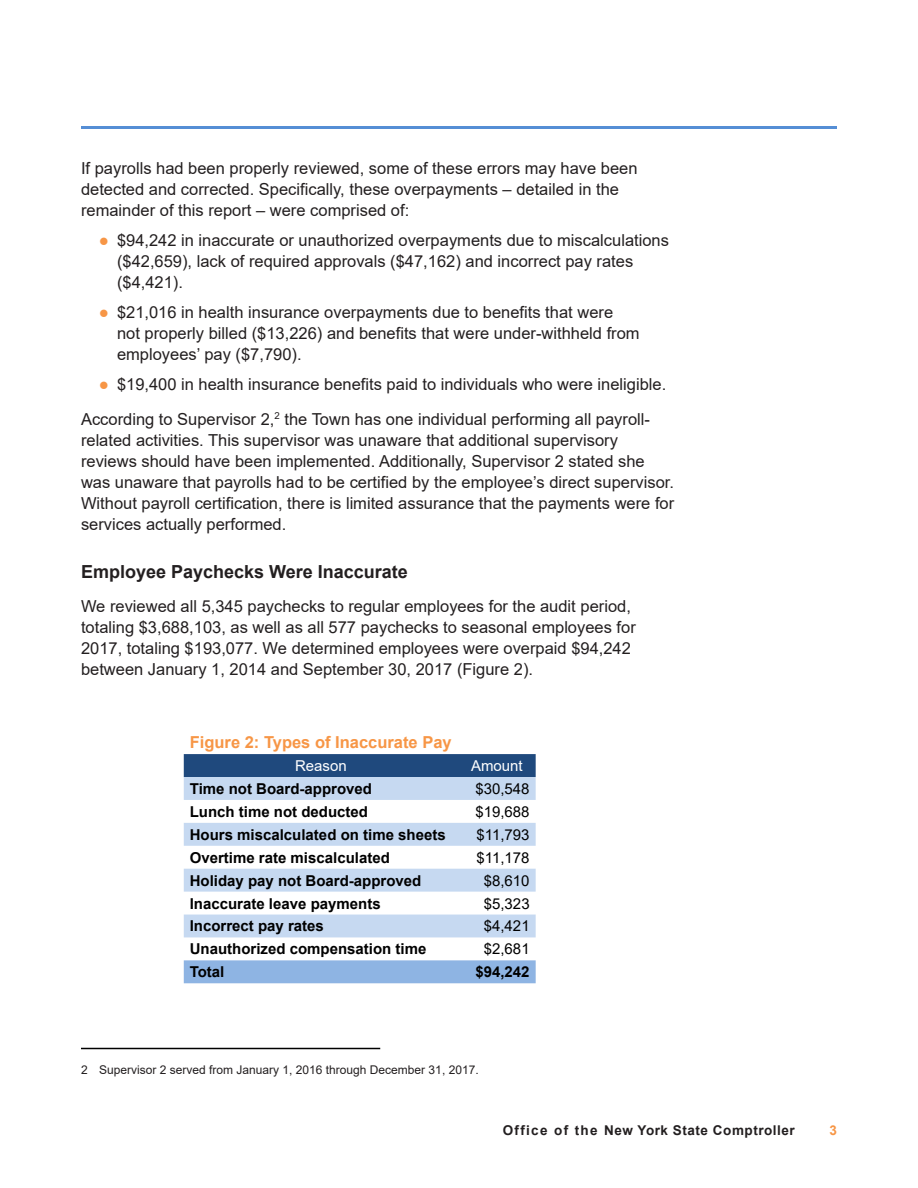
<style>
.page{position:relative;width:918px;height:1188px;background:#fff}
.page>*{position:absolute;margin:0;border:0;box-sizing:border-box;transform-origin:0 0}
.Small_Subhead{font:700 18px "Arial";color:#231f20}
.Body_Text{font:16.5px/21px "Arial";color:#231f20}
._7_Figures{font:700 16.5px "Arial";color:#f79646}
._7_Figures-2{font:700 15px "Arial";color:#000}
._7_Figures-3{font:15px "Arial";color:#000}
._7_Figures-4{font:15px "Arial";color:#fff}
.t1{font:700 13.5px "Arial";letter-spacing:.04em;color:#231f20}
.t2{font:700 13.5px "Arial";color:#f79646}
.Footnotes{font:12px "Arial";color:#231f20}
.s1{color:#f79646}
</style>
<div class="page">
<hr style="left:81px;top:126px;width:756px;height:3px;background:#558ed5">
<hr style="left:81px;top:1048px;width:299px;height:1px;background:#000">
<div style="left:184px;top:754px;width:352px;height:23px;background:#1f497d"></div>
<svg style="left:184px;top:777px;width:352px;height:160px;fill:#c6d9f1"></svg>
<div style="left:184px;top:960px;width:352px;height:23px;background:#8eb4e3"></div>
<p class="Body_Text" style="left:81px;top:158px;width:558px">If payrolls had been properly reviewed, some of these errors may have been detected and corrected. Specifically, these overpayments – detailed in the remainder of this report – were comprised of:</p>
<p class="Body_Text" style="left:117px;top:230px;width:554px;text-indent:-18px"><span class="s1">●</span> $94,242 in inaccurate or unauthorized overpayments due to miscalculations ($42,659), lack of required approvals ($47,162) and incorrect pay rates ($4,421).</p>
<p class="Body_Text" style="left:117px;top:302px;width:524px;text-indent:-18px"><span class="s1">●</span> $21,016 in health insurance overpayments due to benefits that were not properly billed ($13,226) and benefits that were under-withheld from employees’ pay ($7,790).</p>
<p class="Body_Text" style="left:99px;top:374px;width:569px"><span class="s1">●</span> $19,400 in health insurance benefits paid to individuals who were ineligible.</p>
<p class="Body_Text" style="left:81px;top:408px;width:595px">According to Supervisor 2,<sup>2</sup> the Town has one individual performing all payroll&shy;related activities. This supervisor was unaware that additional supervisory reviews should have been implemented. Additionally, Supervisor 2 stated she was unaware that payrolls had to be certified by the employee’s direct supervisor.<br>Without payroll certification, there is limited assurance that the payments were for services actually performed.</p>
<p class="Small_Subhead" style="left:81px;top:559px;width:328px">Employee Paychecks Were Inaccurate</p>
<p class="Body_Text" style="left:81px;top:596px;width:556px">We reviewed all 5,345 paychecks to regular employees for the audit period, totaling $3,688,103, as well as all 577 paychecks to seasonal employees for 2017, totaling $193,077. We determined employees were overpaid $94,242 between January 1, 2014 and September 30, 2017 (Figure 2).</p>
<p class="_7_Figures" style="left:190px;top:731px;width:263px">Figure 2: Types of Inaccurate Pay</p>
<p class="_7_Figures-4" style="left:295px;top:755px;width:53px">Reason</p>
<p class="_7_Figures-4" style="left:471px;top:755px;width:53px">Amount</p>
<p class="_7_Figures-2" style="left:190px;top:778px;width:184px">Time not Board-approved</p>
<p class="_7_Figures-3" style="left:475px;top:778px;width:56px">$30,548</p>
<p class="_7_Figures-2" style="left:190px;top:801px;width:180px">Lunch time not deducted</p>
<p class="_7_Figures-3" style="left:475px;top:801px;width:56px">$19,688</p>
<p class="_7_Figures-2" style="left:190px;top:824px;width:257px">Hours miscalculated on time sheets</p>
<p class="_7_Figures-3" style="left:477px;top:824px;width:55px">$11,793</p>
<p class="_7_Figures-2" style="left:190px;top:847px;width:202px">Overtime rate miscalculated</p>
<p class="_7_Figures-3" style="left:477px;top:847px;width:55px">$11,178</p>
<p class="_7_Figures-2" style="left:190px;top:870px;width:233px">Holiday pay not Board-approved</p>
<p class="_7_Figures-3" style="left:484px;top:870px;width:47px">$8,610</p>
<p class="_7_Figures-2" style="left:190px;top:893px;width:192px">Inaccurate leave payments</p>
<p class="_7_Figures-3" style="left:484px;top:893px;width:47px">$5,323</p>
<p class="_7_Figures-2" style="left:190px;top:916px;width:136px">Incorrect pay rates</p>
<p class="_7_Figures-3" style="left:484px;top:916px;width:47px">$4,421</p>
<p class="_7_Figures-2" style="left:190px;top:939px;width:238px">Unauthorized compensation time</p>
<p class="_7_Figures-3" style="left:484px;top:939px;width:47px">$2,681</p>
<p class="_7_Figures-2" style="left:190px;top:961px;width:36px">Total</p>
<p class="_7_Figures-2" style="left:475px;top:961px;width:56px">$94,242</p>
<p class="Footnotes" style="left:81px;top:1061px;width:399px">2 Supervisor 2 served from January 1, 2016 through December 31, 2017.</p>
<p class="t1" style="left:503px;top:1121px;width:294px">Office of the New York State Comptroller</p>
<p class="t2" style="left:829px;top:1121px;width:9px">3</p>
</div>
